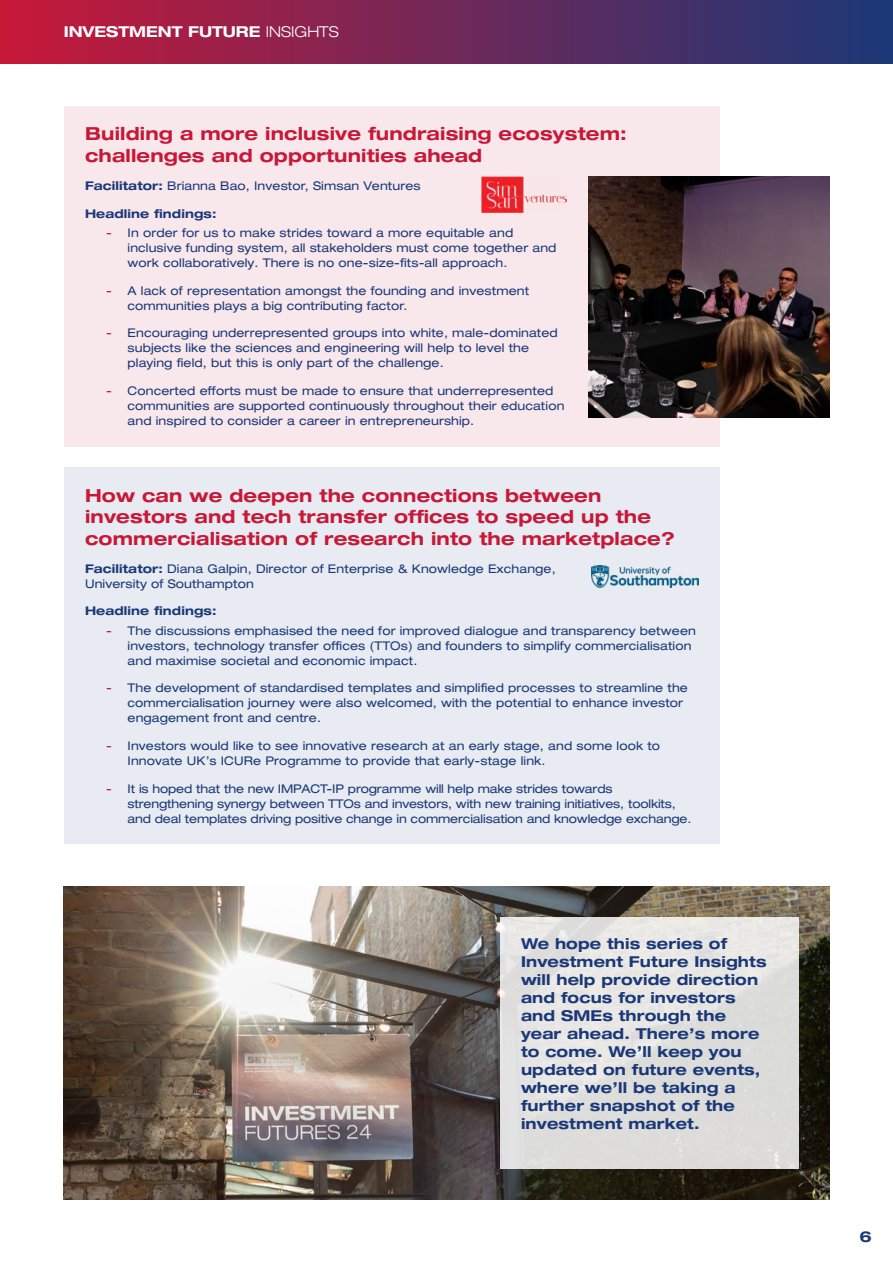
<style>
.page{position:relative;width:893px;height:1263px;background:#fff}
.page>*{position:absolute;margin:0;border:0;box-sizing:border-box;transform-origin:0 0}
.t1{font:700 expanded 18px/21.6px "Helvetica Neue LT Pro";letter-spacing:.01em;color:#c71838}
.t2{font:700 expanded 15px/18px "Helvetica Neue LT Pro";letter-spacing:.01em;color:#1a3878}
.t3{font:700 expanded 15px "Helvetica Neue LT Pro";color:#fff}
.t4{font:expanded 12px/15px "Helvetica Neue LT Pro";letter-spacing:.01em;color:#1a3878}
.t5{font:expanded 12px/15px "Helvetica Neue LT Pro";letter-spacing:-.01em;color:#1a3878}
.t6{font:700 expanded 12px "Helvetica Neue LT Pro";letter-spacing:.01em;color:#1a3878}
.s1{font-weight:300}
.s2{font-weight:700}
.s3{color:#c71838}
</style>
<div class="page">
<div style="left:0;top:0;width:893px;height:64px;background:linear-gradient(to right,#c71838,#1b3877)"></div>
<img style="left:64px;top:887px;width:765px;height:312px">
<div style="left:64px;top:468px;width:655px;height:376px;background:#e8ebf1"></div>
<div style="left:500px;top:917px;width:298px;height:251px;background:linear-gradient(to right,#e5e4e2,#dfdfdc)"></div>
<div style="left:64px;top:106px;width:655px;height:340px;background:#f9e8eb"></div>
<img style="left:592px;top:565px;width:106px;height:23px">
<img style="left:588px;top:176px;width:241px;height:241px">
<img style="left:482px;top:177px;width:85px;height:36px">
<p class="t3" style="left:64px;top:22px;width:276px">INVESTMENT FUTURE <span class="s1">INSIGHTS</span></p>
<h1 class="t1" style="left:85px;top:122px;width:543px">Building a more inclusive fundraising ecosystem: challenges and opportunities ahead</h1>
<p class="t4" style="left:85px;top:178px;width:337px"><span class="s2">Facilitator:</span> Brianna Bao, Investor, Simsan Ventures</p>
<p class="t6" style="left:85px;top:205px;width:133px">Headline findings:</p>
<p class="t4" style="left:128px;top:225px;width:430px;text-indent:-21px"><span class="s3">-</span> In order for us to make strides toward a more equitable and inclusive funding system, all stakeholders must come together and work collaboratively. There is no one-size-fits-all approach.</p>
<p class="t4" style="left:128px;top:282px;width:403px;text-indent:-21px"><span class="s3">-</span> A lack of representation amongst the founding and investment communities plays a big contributing factor.</p>
<p class="t4" style="left:128px;top:325px;width:432px;text-indent:-21px"><span class="s3">-</span> Encouraging underrepresented groups into white, male-dominated subjects like the sciences and engineering will help to level the playing field, but this is only part of the challenge.</p>
<p class="t4" style="left:128px;top:383px;width:438px;text-indent:-21px"><span class="s3">-</span> Concerted efforts must be made to ensure that underrepresented communities are supported continuously throughout their education and inspired to consider a career in entrepreneurship.</p>
<h1 class="t1" style="left:85px;top:484px;width:591px">How can we deepen the connections between investors and tech transfer offices to speed up the commercialisation of research into the marketplace?</h1>
<p class="t4" style="left:85px;top:561px;width:472px"><span class="s2">Facilitator:</span> Diana Galpin, Director of Enterprise &amp; Knowledge Exchange,<br>University of Southampton</p>
<p class="t6" style="left:85px;top:603px;width:133px">Headline findings:</p>
<p class="t4" style="left:128px;top:623px;width:570px;text-indent:-21px"><span class="s3">-</span> The discussions emphasised the need for improved dialogue and transparency between investors, technology transfer offices (TTOs) and founders to simplify commercialisation and maximise societal and economic impact.</p>
<p class="t4" style="left:128px;top:680px;width:562px;text-indent:-21px"><span class="s3">-</span> The development of standardised templates and simplified processes to streamline the commercialisation journey were also welcomed, with the potential to enhance investor engagement front and centre.</p>
<p class="t4" style="left:128px;top:738px;width:534px;text-indent:-21px"><span class="s3">-</span> Investors would like to see innovative research at an early stage, and some look to<br>Innovate UK’s ICURe Programme to provide that early-stage link.</p>
<p class="t5" style="left:128px;top:781px;width:565px;text-indent:-21px"><span class="s3">-</span> It is hoped that the new IMPACT-IP programme will help make strides towards strengthening synergy between TTOs and investors, with new training initiatives, toolkits, and deal templates driving positive change in commercialisation and knowledge exchange.</p>
<p class="t2" style="left:521px;top:934px;width:247px">We hope this series of<br>Investment Future Insights will help provide direction and focus for investors and SMEs through the year ahead. There’s more to come. We’ll keep you updated on future events, where we’ll be taking a further snapshot of the investment market.</p>
<p class="t2" style="left:859px;top:1227px;width:14px">6</p>
</div>
